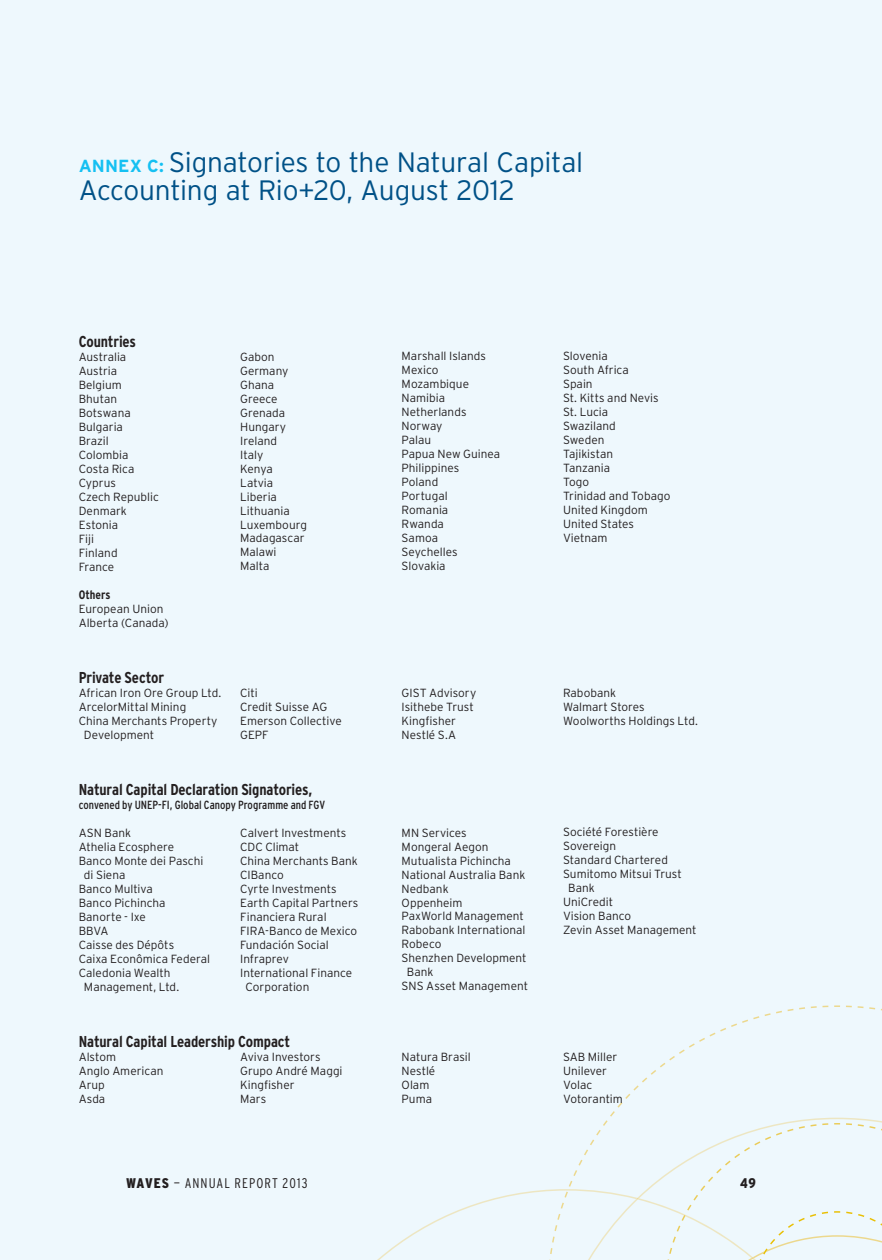
<style>
.page{position:relative;width:882px;height:1260px;background:#eef8fd}
.page>*{position:absolute;margin:0;border:0;box-sizing:border-box;transform-origin:0 0}
.t1{font:300 28px/28px "Interstate";letter-spacing:-.01em;color:#005187}
.t2{font:700 condensed 15.75px "Interstate";letter-spacing:-.01em;color:#231f20}
.t3{font:300 condensed 14px "Interstate";letter-spacing:.075em;color:#231f20}
.t4{font:900 condensed 14px "Interstate";color:#231f20}
.t5{font:700 condensed 12.25px "Interstate";color:#231f20}
.t6{font:300 11.9px/14px "Interstate";color:#231f20}
.t7{font:condensed 11.9px "Interstate";color:#231f20}
.s1{font-weight:700;font-size:17.5px;color:#15c0f2}
.s2{font-weight:900}
</style>
<div class="page">
<svg style="left:846px;top:1006px;width:36px;height:4px"></svg>
<svg style="left:610px;top:1006px;width:218px;height:111px"></svg>
<svg style="left:834px;top:1005px;width:6px;height:2px"></svg>
<svg style="left:377px;top:1118px;width:505px;height:142px"></svg>
<h1 class="t1" style="left:79px;top:148px;width:506px"><span class="s1">ANNEX C:</span> Signatories to the Natural Capital<br>Accounting at Rio+20, August 2012</h1>
<h2 class="t2" style="left:79px;top:332px;width:59px">Countries</h2>
<p class="t6" style="left:79px;top:349px;width:82px">Australia<br>Austria<br>Belgium<br>Bhutan<br>Botswana<br>Bulgaria<br>Brazil<br>Colombia<br>Costa Rica<br>Cyprus<br>Czech Republic<br>Denmark<br>Estonia<br>Fiji<br>Finland<br>France</p>
<p class="t6" style="left:240px;top:349px;width:68px">Gabon<br>Germany<br>Ghana<br>Greece<br>Grenada<br>Hungary<br>Ireland<br>Italy<br>Kenya<br>Latvia<br>Liberia<br>Lithuania<br>Luxembourg<br>Madagascar<br>Malawi<br>Malta</p>
<p class="t6" style="left:402px;top:349px;width:100px">Marshall Islands<br>Mexico<br>Mozambique<br>Namibia<br>Netherlands<br>Norway<br>Palau<br>Papua New Guinea<br>Philippines<br>Poland<br>Portugal<br>Romania<br>Rwanda<br>Samoa<br>Seychelles<br>Slovakia</p>
<p class="t6" style="left:563px;top:349px;width:109px">Slovenia<br>South Africa<br>Spain<br>St. Kitts and Nevis<br>St. Lucia<br>Swaziland<br>Sweden<br>Tajikistan<br>Tanzania<br>Togo<br>Trinidad and Tobago<br>United Kingdom<br>United States<br>Vietnam</p>
<p class="t5" style="left:79px;top:587px;width:33px">Others</p>
<p class="t6" style="left:79px;top:601px;width:91px">European Union<br>Alberta (Canada)</p>
<h2 class="t2" style="left:79px;top:668px;width:87px">Private Sector</h2>
<p class="t6" style="left:79px;top:685px;width:144px">African Iron Ore Group Ltd.</p>
<p class="t6" style="left:79px;top:699px;width:109px">ArcelorMittal Mining</p>
<p class="t6" style="left:79px;top:713px;width:140px">China Merchants Property</p>
<p class="t6" style="left:84px;top:727px;width:72px">Development</p>
<p class="t6" style="left:240px;top:685px;width:103px">Citi<br>Credit Suisse AG<br>Emerson Collective<br>GEPF</p>
<p class="t6" style="left:402px;top:685px;width:76px">GIST Advisory<br>Isithebe Trust<br>Kingfisher<br>Nestlé S.A</p>
<p class="t6" style="left:563px;top:685px;width:136px">Rabobank<br>Walmart Stores<br>Woolworths Holdings Ltd.</p>
<h2 class="t2" style="left:79px;top:780px;width:235px">Natural Capital Declaration Signatories,</h2>
<p class="t7" style="left:79px;top:798px;width:248px">convened by UNEP-FI, Global Canopy Programme and FGV</p>
<p class="t6" style="left:79px;top:825px;width:54px">ASN Bank</p>
<p class="t6" style="left:79px;top:839px;width:97px">Athelia Ecosphere</p>
<p class="t6" style="left:79px;top:853px;width:126px">Banco Monte dei Paschi</p>
<p class="t6" style="left:84px;top:867px;width:43px">di Siena</p>
<p class="t6" style="left:79px;top:881px;width:76px">Banco Multiva</p>
<p class="t6" style="left:79px;top:895px;width:88px">Banco Pichincha</p>
<p class="t6" style="left:79px;top:909px;width:69px">Banorte - Ixe</p>
<p class="t6" style="left:79px;top:923px;width:31px">BBVA</p>
<p class="t6" style="left:79px;top:937px;width:97px">Caisse des Dépôts</p>
<p class="t6" style="left:79px;top:951px;width:133px">Caixa Econômica Federal</p>
<p class="t6" style="left:79px;top:965px;width:93px">Caledonia Wealth</p>
<p class="t6" style="left:84px;top:979px;width:97px">Management, Ltd.</p>
<p class="t6" style="left:240px;top:825px;width:108px">Calvert Investments</p>
<p class="t6" style="left:240px;top:839px;width:61px">CDC Climat</p>
<p class="t6" style="left:240px;top:853px;width:119px">China Merchants Bank</p>
<p class="t6" style="left:240px;top:867px;width:45px">CIBanco</p>
<p class="t6" style="left:240px;top:881px;width:98px">Cyrte Investments</p>
<p class="t6" style="left:240px;top:895px;width:120px">Earth Capital Partners</p>
<p class="t6" style="left:240px;top:909px;width:88px">Financiera Rural</p>
<p class="t6" style="left:240px;top:923px;width:119px">FIRA-Banco de Mexico</p>
<p class="t6" style="left:240px;top:937px;width:90px">Fundación Social</p>
<p class="t6" style="left:240px;top:951px;width:50px">Infraprev</p>
<p class="t6" style="left:240px;top:965px;width:114px">International Finance</p>
<p class="t6" style="left:245px;top:979px;width:65px">Corporation</p>
<p class="t6" style="left:402px;top:825px;width:67px">MN Services</p>
<p class="t6" style="left:402px;top:839px;width:88px">Mongeral Aegon</p>
<p class="t6" style="left:402px;top:853px;width:111px">Mutualista Pichincha</p>
<p class="t6" style="left:402px;top:867px;width:125px">National Australia Bank</p>
<p class="t6" style="left:402px;top:881px;width:49px">Nedbank</p>
<p class="t6" style="left:402px;top:895px;width:62px">Oppenheim</p>
<p class="t6" style="left:402px;top:909px;width:124px">PaxWorld Management</p>
<p class="t6" style="left:402px;top:923px;width:125px">Rabobank International</p>
<p class="t6" style="left:402px;top:937px;width:41px">Robeco</p>
<p class="t6" style="left:402px;top:951px;width:127px">Shenzhen Development</p>
<p class="t6" style="left:407px;top:965px;width:28px">Bank</p>
<p class="t6" style="left:402px;top:979px;width:128px">SNS Asset Management</p>
<p class="t6" style="left:563px;top:825px;width:97px">Société Forestière</p>
<p class="t6" style="left:563px;top:839px;width:55px">Sovereign</p>
<p class="t6" style="left:563px;top:853px;width:106px">Standard Chartered</p>
<p class="t6" style="left:563px;top:867px;width:120px">Sumitomo Mitsui Trust</p>
<p class="t6" style="left:568px;top:881px;width:28px">Bank</p>
<p class="t6" style="left:563px;top:895px;width:52px">UniCredit</p>
<p class="t6" style="left:563px;top:909px;width:70px">Vision Banco</p>
<p class="t6" style="left:563px;top:923px;width:135px">Zevin Asset Management</p>
<h2 class="t2" style="left:79px;top:1032px;width:213px">Natural Capital Leadership Compact</h2>
<p class="t6" style="left:79px;top:1049px;width:86px">Alstom<br>Anglo American<br>Arup<br>Asda</p>
<p class="t6" style="left:240px;top:1049px;width:104px">Aviva Investors<br>Grupo André Maggi<br>Kingfisher<br>Mars</p>
<p class="t6" style="left:402px;top:1049px;width:71px">Natura Brasil<br>Nestlé<br>Olam<br>Puma</p>
<p class="t6" style="left:563px;top:1049px;width:61px">SAB Miller<br>Unilever<br>Volac<br>Votorantim</p>
<p class="t3" style="left:126px;top:1175px;width:183px"><span class="s2">WAVES</span> — ANNUAL REPORT 2013</p>
<p class="t4" style="left:740px;top:1175px;width:17px">49</p>
</div>
